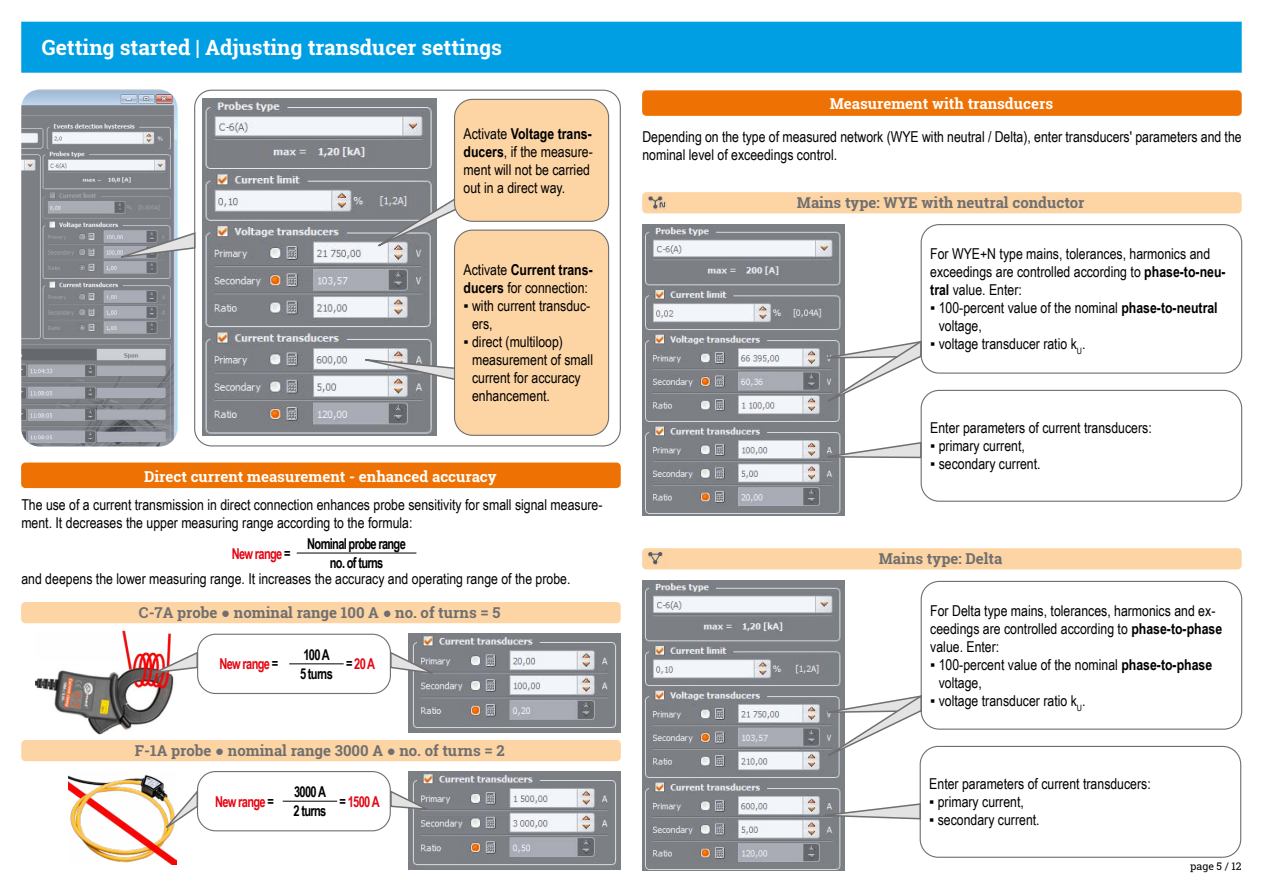
<style>
.page{position:relative;width:1263px;height:893px;background:#fff}
.page>*{position:absolute;margin:0;border:0;box-sizing:border-box;transform-origin:0 0}
.t1{font:700 21px "Roboto Slab";color:#fff}
.t2{font:15px/18px "Arial Narrow";color:#000}
.t3{font:700 15px "Roboto Slab";color:#706f6f}
.t4{font:700 15px "Roboto Slab";color:#fff}
.t5{font:700 15px/19.4px "Arial Narrow";letter-spacing:-.05em;color:#000;text-align:center;scale:.9 1}
.t6{font:700 15px "Arial Narrow";letter-spacing:-.05em;color:#e30613;scale:.9 1}
.t7{font:10.5px "Roboto Slab";color:#000}
.s1{font-weight:700}
.s2{color:#000}
.s3{font-family:"Arial Narrow"}
</style>
<div class="page">
<div style="left:21px;top:22px;width:1221px;height:51px;background:#009fe3;border:2px solid #009fe3"></div>
<img style="left:203px;top:99px;width:234px;height:337px">
<svg style="left:354px;top:180px;width:131px;height:79px"></svg>
<svg style="left:341px;top:356px;width:113px;height:31px"></svg>
<img style="left:21px;top:90px;width:156px;height:356px">
<svg style="left:106px;top:231px;width:90px;height:30px;background:#a9abb1"></svg>
<div style="left:454px;top:99px;width:155px;height:122px;background:#fdd5a5;border-radius:18px"></div>
<div style="left:454px;top:99px;width:155px;height:123px;border:1px solid #706f6f;border-radius:18px"></div>
<div style="left:454px;top:230px;width:155px;height:205px;background:#fdd5a5;border-radius:18px"></div>
<div style="left:454px;top:230px;width:155px;height:206px;border:1px solid #706f6f;border-radius:18px"></div>
<img style="left:35px;top:631px;width:139px;height:103px">
<div style="left:21px;top:463px;width:600px;height:25px;background:#ee7203;border-radius:4px"></div>
<img style="left:68px;top:774px;width:108px;height:90px">
<img style="left:408px;top:634px;width:213px;height:99px">
<img style="left:408px;top:771px;width:213px;height:99px">
<div style="left:21px;top:602px;width:600px;height:21px;background:#fdd5a5;border-radius:4px"></div>
<div style="left:21px;top:740px;width:600px;height:21px;background:#fdd5a5;border-radius:4px"></div>
<hr style="left:289px;top:663px;width:55px;height:1px;background:#000">
<div style="left:197px;top:634px;width:194px;height:60px;border:1px solid #706f6f;border-radius:18px"></div>
<hr style="left:283px;top:801px;width:54px;height:1px;background:#000">
<div style="left:197px;top:771px;width:194px;height:60px;border:1px solid #706f6f;border-radius:18px"></div>
<svg style="left:147px;top:651px;width:52px;height:24px"></svg>
<svg style="left:389px;top:651px;width:52px;height:25px"></svg>
<svg style="left:158px;top:789px;width:41px;height:46px"></svg>
<svg style="left:389px;top:790px;width:46px;height:21px"></svg>
<hr style="left:297px;top:553px;width:119px;height:1px;background:#000">
<div style="left:642px;top:90px;width:600px;height:26px;background:#ee7203;border-radius:4px"></div>
<img style="left:642px;top:580px;width:202px;height:291px">
<div style="left:921px;top:581px;width:321px;height:149px;border:1px solid #706f6f;border-radius:18px"></div>
<div style="left:920px;top:746px;width:321px;height:112px;border:1px solid #706f6f;border-radius:18px"></div>
<svg style="left:805px;top:802px;width:117px;height:18px"></svg>
<div style="left:642px;top:548px;width:600px;height:21px;background:#fdd5a5;border-radius:4px"></div>
<img style="left:642px;top:225px;width:203px;height:290px">
<svg style="left:808px;top:441px;width:112px;height:18px"></svg>
<div style="left:920px;top:390px;width:322px;height:112px;border:1px solid #706f6f;border-radius:18px"></div>
<div style="left:920px;top:224px;width:322px;height:150px;border:1px solid #706f6f;border-radius:18px"></div>
<div style="left:642px;top:192px;width:600px;height:21px;background:#fdd5a5;border-radius:4px"></div>
<img style="left:648px;top:552px;width:15px;height:13px">
<img style="left:648px;top:196px;width:18px;height:14px">
<svg style="left:806px;top:339px;width:117px;height:74px"></svg>
<svg style="left:806px;top:694px;width:117px;height:74px"></svg>
<h1 class="t1" style="left:42px;top:33px;width:462px">Getting started | Adjusting transducer settings</h1>
<p class="t2" style="left:464px;top:124px;width:131px">Activate <span class="s1">Voltage trans&shy;ducers</span>, if the measure&shy;ment will not be carried out in a direct way.</p>
<p class="t2" style="left:464px;top:260px;width:131px">Activate <span class="s1">Current trans&shy;ducers</span> for connection:</p>
<p class="t2" style="left:472px;top:296px;width:120px;text-indent:-9px">▪ with current transduc&shy;ers,</p>
<p class="t2" style="left:472px;top:332px;width:122px;text-indent:-9px">▪ direct (multiloop) measurement of small current for accuracy enhancement.</p>
<p class="t4" style="left:144px;top:466px;width:354px">Direct current measurement - enhanced accuracy</p>
<p class="t2" style="left:21px;top:495px;width:583px">The use of a current transmission in direct connection enhances probe sensitivity for small signal measure&shy;ment. It decreases the upper measuring range according to the formula:</p>
<p class="t6" style="left:232px;top:542px;width:67px">New range <span class="s2">=</span></p>
<p class="t5" style="left:307px;top:533px;width:111px">Nominal probe range no. of turns</p>
<p class="t2" style="left:21px;top:570px;width:551px">and deepens the lower measuring range. It increases the accuracy and operating range of the probe.</p>
<p class="t3" style="left:139px;top:602px;width:363px">C-7A probe <span class="s3">●</span> nominal range 100 A <span class="s3">●</span> no. of turns = 5</p>
<p class="t6" style="left:219px;top:653px;width:67px">New range <span class="s2">=</span></p>
<p class="t5" style="left:303px;top:644px;width:31px">100 A</p>
<p class="t5" style="left:300px;top:663px;width:38px">5 turns</p>
<p class="t6" style="left:346px;top:653px;width:34px"><span class="s2">=</span> 20 A</p>
<p class="t3" style="left:135px;top:740px;width:371px">F-1A probe <span class="s3">●</span> nominal range 3000 A <span class="s3">●</span> no. of turns = 2</p>
<p class="t6" style="left:215px;top:790px;width:67px">New range <span class="s2">=</span></p>
<p class="t5" style="left:294px;top:781px;width:37px">3000 A</p>
<p class="t5" style="left:293px;top:801px;width:38px">2 turns</p>
<p class="t6" style="left:340px;top:790px;width:46px"><span class="s2">=</span> 1500 A</p>
<p class="t4" style="left:830px;top:94px;width:225px">Measurement with transducers</p>
<p class="t2" style="left:642px;top:127px;width:601px">Depending on the type of measured network (WYE with neutral / Delta), enter transducers' parameters and the nominal level of exceedings control.</p>
<p class="t3" style="left:797px;top:192px;width:289px">Mains type: WYE with neutral conductor</p>
<p class="t2" style="left:930px;top:244px;width:297px">For WYE+N type mains, tolerances, harmonics and exceedings are controlled according to <span class="s1">phase-to-neu&shy;tral</span> value. Enter:</p>
<p class="t2" style="left:939px;top:298px;width:280px;text-indent:-9px">▪ 100-percent value of the nominal <span class="s1">phase-to-neutral </span>voltage,</p>
<p class="t2" style="left:930px;top:334px;width:157px">▪ voltage transducer ratio k<sub>U</sub>.</p>
<p class="t2" style="left:930px;top:418px;width:223px">Enter parameters of current transducers:</p>
<p class="t2" style="left:930px;top:436px;width:96px">▪ primary current,</p>
<p class="t2" style="left:930px;top:454px;width:112px">▪ secondary current.</p>
<p class="t3" style="left:879px;top:548px;width:125px">Mains type: Delta</p>
<p class="t2" style="left:930px;top:601px;width:293px">For Delta type mains, tolerances, harmonics and ex&shy;ceedings are controlled according to <span class="s1">phase-to-phase </span>value. Enter:</p>
<p class="t2" style="left:939px;top:655px;width:275px;text-indent:-9px">▪ 100-percent value of the nominal <span class="s1">phase-to-phase </span>voltage,</p>
<p class="t2" style="left:930px;top:691px;width:157px">▪ voltage transducer ratio k<sub>U</sub>.</p>
<p class="t2" style="left:929px;top:774px;width:223px">Enter parameters of current transducers:</p>
<p class="t2" style="left:929px;top:792px;width:96px">▪ primary current,</p>
<p class="t2" style="left:929px;top:810px;width:112px">▪ secondary current.</p>
<p class="t7" style="left:1190px;top:859px;width:53px">page 5 / 12</p>
</div>
